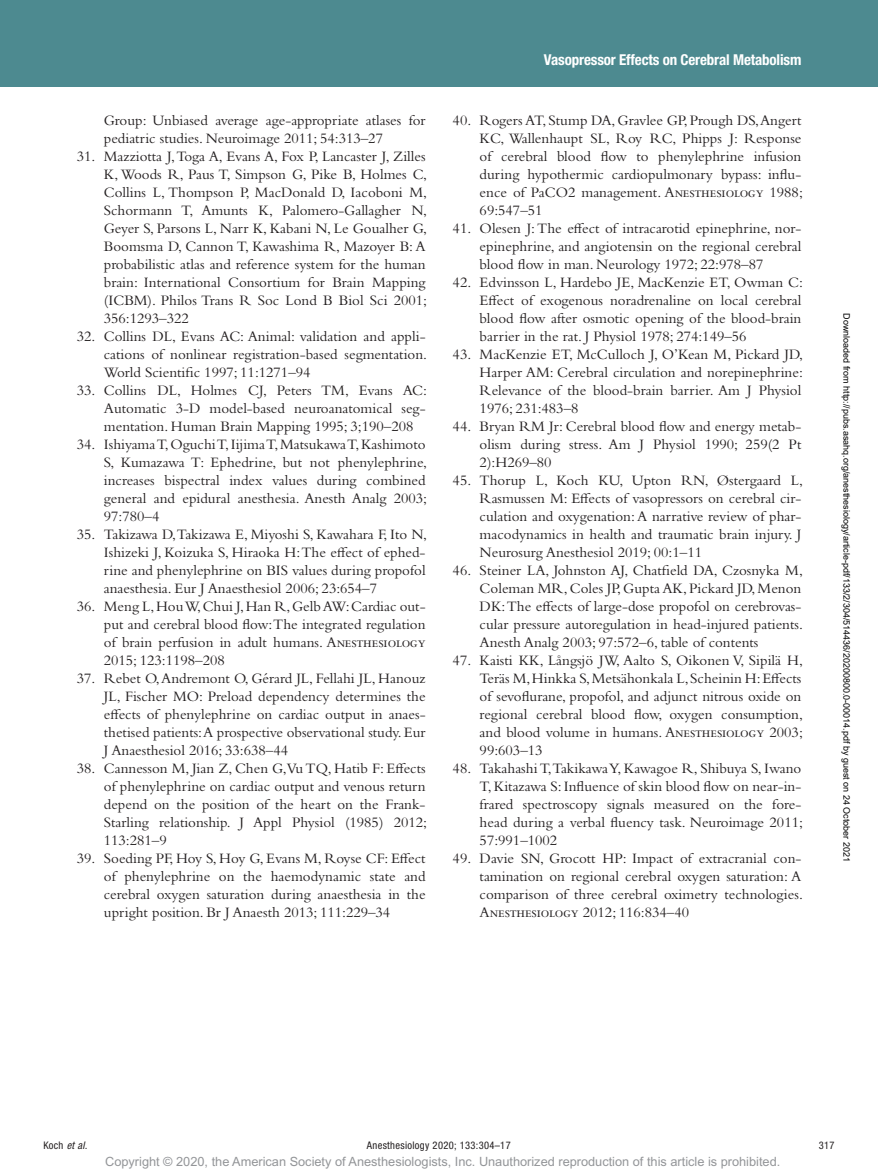
<style>
.page{position:relative;width:878px;height:1175px;background:#fff}
.page>*{position:absolute;margin:0;border:0;box-sizing:border-box;transform-origin:0 0}
.t1{font:15px/18px "Bembo Std";color:#231f20;text-align:justify}
.t2{font:700 condensed 15px "Helvetica Neue LT Std";letter-spacing:-.01em;color:#fff}
.t3{font:12.75px "Arial MT Std";color:#939598}
.t4{font:condensed 10.5px "Helvetica Neue LT Std";letter-spacing:.03em;color:#231f20}
.t5{font:italic condensed 10.5px "Helvetica Neue LT Std";color:#231f20}
.t6{font:9px "Arial";color:#000}
.s1{font-style:normal}
</style>
<div class="page">
<div style="left:0;top:0;width:878px;height:86px;background:#4d8a90"></div>
<p class="t1" style="left:104px;top:111px;width:323px">Group: Unbiased average age-appropriate atlases for pediatric studies. Neuroimage 2011; 54:313–27</p>
<p class="t1" style="left:104px;top:147px;width:325px;text-indent:-27px">31. Mazziotta J, Toga A, Evans A, Fox P, Lancaster J, Zilles K, Woods R, Paus T, Simpson G, Pike B, Holmes C, Collins L, Thompson P, MacDonald D, Iacoboni M, Schormann T, Amunts K, Palomero-Gallagher N, Geyer S, Parsons L, Narr K, Kabani N, Le Goualher G, Boomsma D, Cannon T, Kawashima R, Mazoyer B: A probabilistic atlas and reference system for the human brain: International Consortium for Brain Mapping (ICBM). Philos Trans R Soc Lond B Biol Sci 2001; 356:1293–322</p>
<p class="t1" style="left:104px;top:327px;width:325px;text-indent:-27px">32. Collins DL, Evans AC: Animal: validation and appli&shy;cations of nonlinear registration-based segmentation.<br>World Scientific 1997; 11:1271–94</p>
<p class="t1" style="left:104px;top:381px;width:325px;text-indent:-27px">33. Collins DL, Holmes CJ, Peters TM, Evans AC:<br>Automatic 3-D model-based neuroanatomical seg&shy;mentation. Human Brain Mapping 1995; 3;190–208</p>
<p class="t1" style="left:104px;top:435px;width:325px;text-indent:-27px">34. Ishiyama T, Oguchi T, Iijima T, Matsukawa T, Kashimoto S, Kumazawa T: Ephedrine, but not phenylephrine, increases bispectral index values during combined general and epidural anesthesia. Anesth Analg 2003; 97:780–4</p>
<p class="t1" style="left:104px;top:525px;width:325px;text-indent:-27px">35. Takizawa D,Takizawa E, Miyoshi S, Kawahara F, Ito N, Ishizeki J, Koizuka S, Hiraoka H: The effect of ephed&shy;rine and phenylephrine on BIS values during propofol anaesthesia. Eur J Anaesthesiol 2006; 23:654–7</p>
<p class="t1" style="left:104px;top:597px;width:323px;text-indent:-27px">36. Meng L, Hou W, Chui J, Han R, Gelb AW: Cardiac out&shy;put and cerebral blood flow: The integrated regulation of brain perfusion in adult humans. Anesthesiology 2015; 123:1198–208</p>
<p class="t1" style="left:104px;top:669px;width:323px;text-indent:-27px">37. Rebet O, Andremont O, Gérard JL, Fellahi JL, Hanouz JL, Fischer MO: Preload dependency determines the effects of phenylephrine on cardiac output in anaes&shy;thetised patients: A prospective observational study. Eur J Anaesthesiol 2016; 33:638–44</p>
<p class="t1" style="left:104px;top:759px;width:325px;text-indent:-27px">38. Cannesson M, Jian Z, Chen G,Vu TQ, Hatib F: Effects of phenylephrine on cardiac output and venous return depend on the position of the heart on the Frank-Starling relationship. J Appl Physiol (1985) 2012; 113:281–9</p>
<p class="t1" style="left:104px;top:849px;width:323px;text-indent:-27px">39. Soeding PF, Hoy S, Hoy G, Evans M, Royse CF: Effect of phenylephrine on the haemodynamic state and cerebral oxygen saturation during anaesthesia in the upright position. Br J Anaesth 2013; 111:229–34</p>
<p class="t2" style="left:544px;top:51px;width:259px">Vasopressor Effects on Cerebral Metabolism</p>
<p class="t1" style="left:479px;top:111px;width:325px;text-indent:-27px">40. Rogers AT, Stump DA, Gravlee GP, Prough DS, Angert KC, Wallenhaupt SL, Roy RC, Phipps J: Response of cerebral blood flow to phenylephrine infusion during hypothermic cardiopulmonary bypass: influ&shy;ence of PaCO2 management. Anesthesiology 1988; 69:547–51</p>
<p class="t1" style="left:479px;top:219px;width:323px;text-indent:-27px">41. Olesen J: The effect of intracarotid epinephrine, nor&shy;epinephrine, and angiotensin on the regional cerebral blood flow in man. Neurology 1972; 22:978–87</p>
<p class="t1" style="left:479px;top:273px;width:325px;text-indent:-27px">42. Edvinsson L, Hardebo JE, MacKenzie ET, Owman C:<br>Effect of exogenous noradrenaline on local cerebral blood flow after osmotic opening of the blood-brain barrier in the rat. J Physiol 1978; 274:149–56</p>
<p class="t1" style="left:479px;top:345px;width:325px;text-indent:-27px">43. MacKenzie ET, McCulloch J, O’Kean M, Pickard JD, Harper AM: Cerebral circulation and norepinephrine:<br>Relevance of the blood-brain barrier. Am J Physiol 1976; 231:483–8</p>
<p class="t1" style="left:479px;top:417px;width:323px;text-indent:-27px">44. Bryan RM Jr: Cerebral blood flow and energy metab&shy;olism during stress. Am J Physiol 1990; 259(2 Pt 2):H269–80</p>
<p class="t1" style="left:479px;top:471px;width:325px;text-indent:-27px">45. Thorup L, Koch KU, Upton RN, Østergaard L, Rasmussen M: Effects of vasopressors on cerebral cir&shy;culation and oxygenation: A narrative review of phar&shy;macodynamics in health and traumatic brain injury. J Neurosurg Anesthesiol 2019; 00:1–11</p>
<p class="t1" style="left:479px;top:561px;width:325px;text-indent:-27px">46. Steiner LA, Johnston AJ, Chatfield DA, Czosnyka M, Coleman MR, Coles JP, Gupta AK, Pickard JD, Menon DK: The effects of large-dose propofol on cerebrovas&shy;cular pressure autoregulation in head-injured patients.<br>Anesth Analg 2003; 97:572–6, table of contents</p>
<p class="t1" style="left:479px;top:651px;width:325px;text-indent:-27px">47. Kaisti KK, Långsjö JW, Aalto S, Oikonen V, Sipilä H, Teräs M, Hinkka S, Metsähonkala L, Scheinin H: Effects of sevoflurane, propofol, and adjunct nitrous oxide on regional cerebral blood flow, oxygen consumption, and blood volume in humans. Anesthesiology 2003; 99:603–13</p>
<p class="t1" style="left:479px;top:759px;width:325px;text-indent:-27px">48. Takahashi T,Takikawa Y, Kawagoe R, Shibuya S, Iwano T, Kitazawa S: Influence of skin blood flow on near-in&shy;frared spectroscopy signals measured on the fore&shy;head during a verbal fluency task. Neuroimage 2011; 57:991–1002</p>
<p class="t1" style="left:479px;top:849px;width:325px;text-indent:-27px">49. Davie SN, Grocott HP: Impact of extracranial con&shy;tamination on regional cerebral oxygen saturation: A comparison of three cerebral oximetry technologies.<br>Anesthesiology 2012; 116:834–40</p>
<p class="t6" style="left:850px;top:313px;width:550px;rotate:90deg">Downloaded from http://pubs.asahq.org/anesthesiology/article-pdf/133/2/304/514436/20200800.0-00014.pdf by guest on 24 October 2021</p>
<p class="t5" style="left:44px;top:1139px;width:45px"><span class="s1">Koch</span> et al.</p>
<p class="t4" style="left:367px;top:1139px;width:145px">Anesthesiology 2020; 133:304–17</p>
<p class="t4" style="left:818px;top:1139px;width:17px">317</p>
<p class="t3" style="left:105px;top:1154px;width:676px">Copyright © 2020, the American Society of Anesthesiologists, Inc. Unauthorized reproduction of this article is prohibited.</p>
</div>
